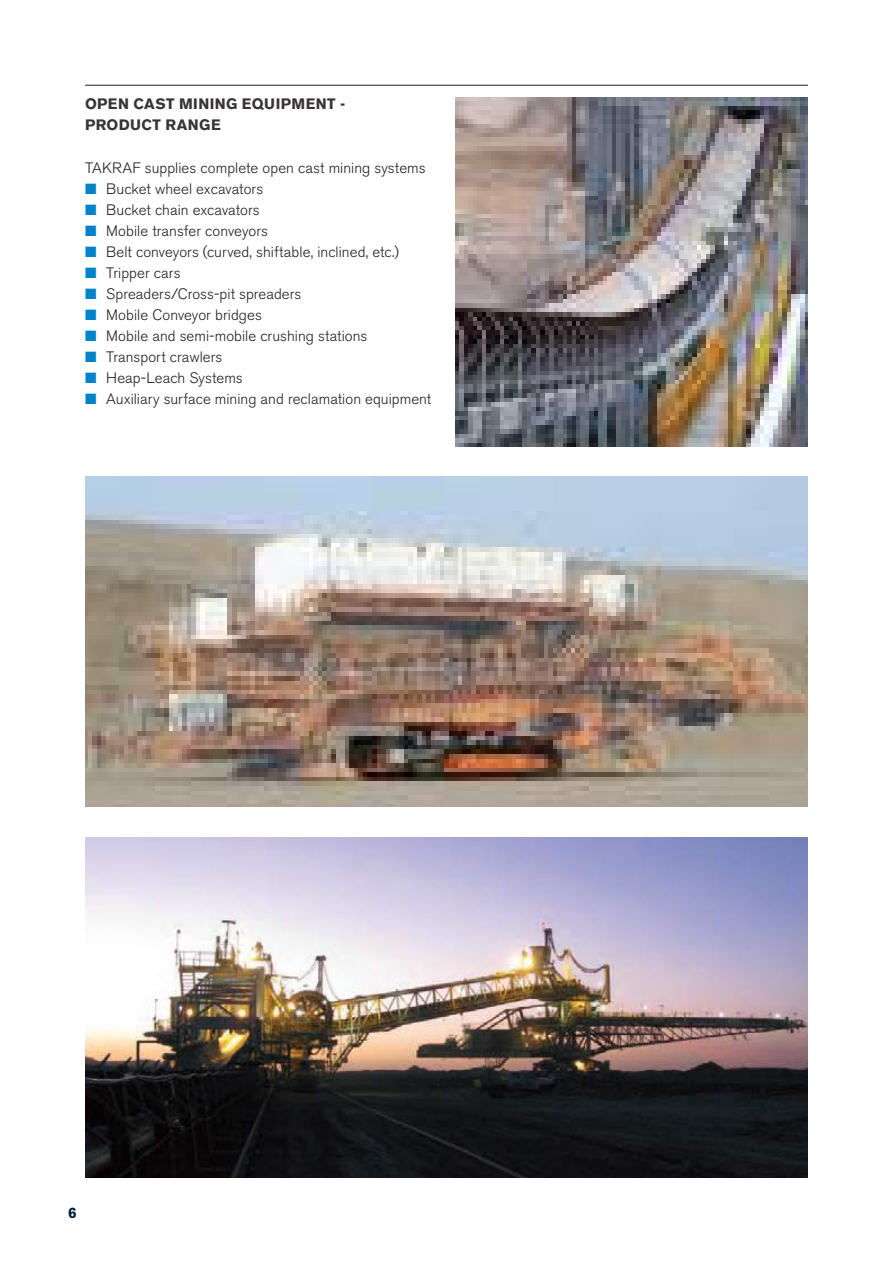
<style>
.page{position:relative;width:893px;height:1263px;background:#fff}
.page>*{position:absolute;margin:0;border:0;box-sizing:border-box;transform-origin:0 0}
.t1{font:300 15px "Akzidenz Grotesk BE";letter-spacing:.005em;color:#241f1f}
.t2{font:700 15px "Akzidenz Grotesk BE";letter-spacing:.03em;color:#393535}
.t3{font:700 15px "Akzidenz Grotesk BE";color:#001d3c}
.s1{color:#0083c9}
</style>
<div class="page">
<hr style="left:85px;top:85px;width:723px;height:1px;background:#241f1f">
<img style="left:455px;top:98px;width:353px;height:348px">
<img style="left:85px;top:476px;width:723px;height:331px">
<img style="left:85px;top:838px;width:723px;height:340px">
<p class="t2" style="left:85px;top:95px;width:24px">OPEN</p>
<p class="t2" style="left:134px;top:95px;width:12px">CAST</p>
<p class="t2" style="left:179px;top:95px;width:112px">MINING EQUIPMENT</p>
<p class="t2" style="left:340px;top:95px;width:7px">-</p>
<p class="t2" style="left:85px;top:116px;width:92px">PRODUCT RAN</p>
<p class="t2" style="left:199px;top:116px;width:22px">GE</p>
<p class="t1" style="left:85px;top:159px;width:342px">TAKRAF supplies complete open cast mining systems</p>
<p class="t1" style="left:85px;top:180px;width:180px"><span class="s1">■</span> Bucket wheel excavators</p>
<p class="t1" style="left:85px;top:201px;width:176px"><span class="s1">■</span> Bucket chain excavators</p>
<p class="t1" style="left:85px;top:222px;width:184px"><span class="s1">■</span> Mobile transfer conveyors</p>
<p class="t1" style="left:85px;top:243px;width:315px"><span class="s1">■</span> Belt conveyors (curved, shiftable, inclined, etc.)</p>
<p class="t1" style="left:85px;top:264px;width:97px"><span class="s1">■</span> Tripper cars</p>
<p class="t1" style="left:85px;top:285px;width:218px"><span class="s1">■</span> Spreaders/Cross-pit spreaders</p>
<p class="t1" style="left:85px;top:306px;width:179px"><span class="s1">■</span> Mobile Conveyor bridges</p>
<p class="t1" style="left:85px;top:327px;width:284px"><span class="s1">■</span> Mobile and semi-mobile crushing stations</p>
<p class="t1" style="left:85px;top:348px;width:139px"><span class="s1">■</span> Transport crawlers</p>
<p class="t1" style="left:85px;top:369px;width:159px"><span class="s1">■</span> Heap-Leach Systems</p>
<p class="t1" style="left:85px;top:390px;width:348px"><span class="s1">■</span> Auxiliary surface mining and reclamation equipment</p>
<p class="t3" style="left:68px;top:1204px;width:10px">6</p>
</div>
